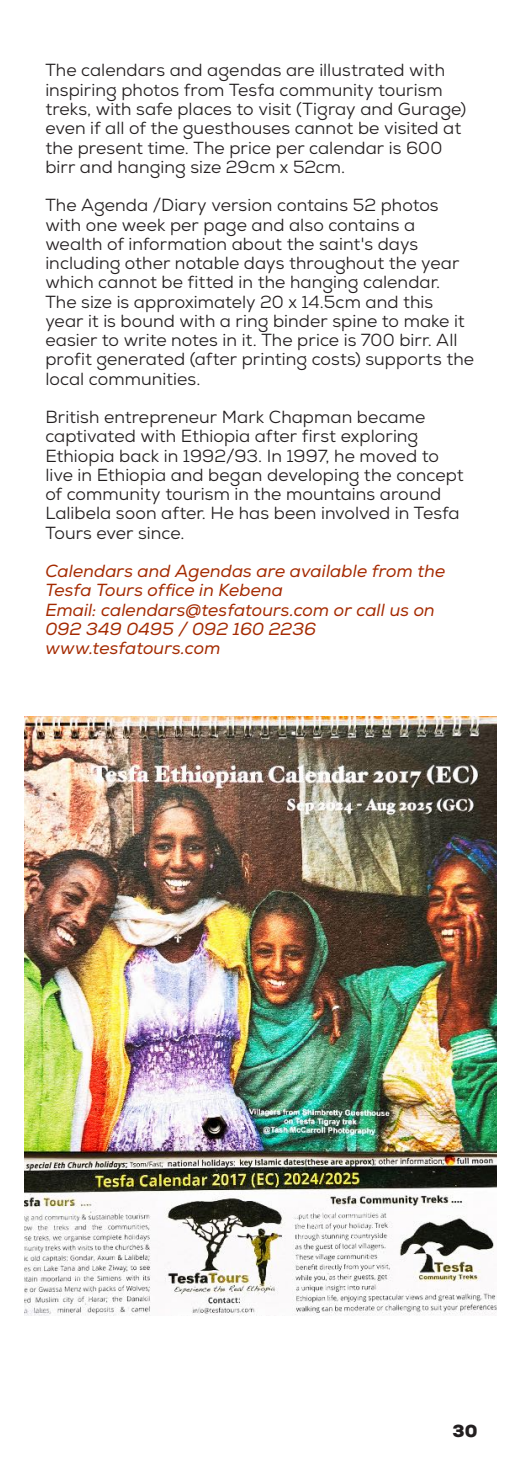
<style>
.page{position:relative;width:521px;height:1474px;background:#fff}
.page>*{position:absolute;margin:0;border:0;box-sizing:border-box;transform-origin:0 0}
.t1{font:17.5px/19.2px "Nexa";letter-spacing:.005em;color:#231f20}
.t2{font:italic 17.5px/19.2px "Nexa";letter-spacing:.005em;color:#a52a01}
.t3{font:900 17.5px "Nexa";color:#231f20}
</style>
<div class="page">
<img style="left:25px;top:716px;width:471px;height:599px">
<p class="t1" style="left:45px;top:61px;width:422px">The calendars and agendas are illustrated with inspiring photos from Tesfa community tourism treks, with safe places to visit (Tigray and Gurage) even if all of the guesthouses cannot be visited at the present time. The price per calendar is 600 birr and hanging size 29cm x 52cm.</p>
<p class="t1" style="left:45px;top:196px;width:430px">The Agenda /Diary version contains 52 photos with one week per page and also contains a wealth of information about the saint's days including other notable days throughout the year which cannot be fitted in the hanging calendar.<br>The size is approximately 20 x 14.5cm and this year it is bound with a ring binder spine to make it easier to write notes in it. The price is 700 birr. All profit generated (after printing costs) supports the local communities.</p>
<p class="t1" style="left:45px;top:407px;width:420px">British entrepreneur Mark Chapman became captivated with Ethiopia after first exploring Ethiopia back in 1992/93. In 1997, he moved to live in Ethiopia and began developing the concept of community tourism in the mountains around Lalibela soon after. He has been involved in Tesfa Tours ever since.</p>
<p class="t2" style="left:45px;top:561px;width:401px">Calendars and Agendas are available from the Tesfa Tours office in Kebena<br>Email: calendars@tesfatours.com or call us on 092 349 0495 / 092 160 2236 www.tesfatours.com</p>
<p class="t3" style="left:453px;top:1419px;width:26px">30</p>
</div>
